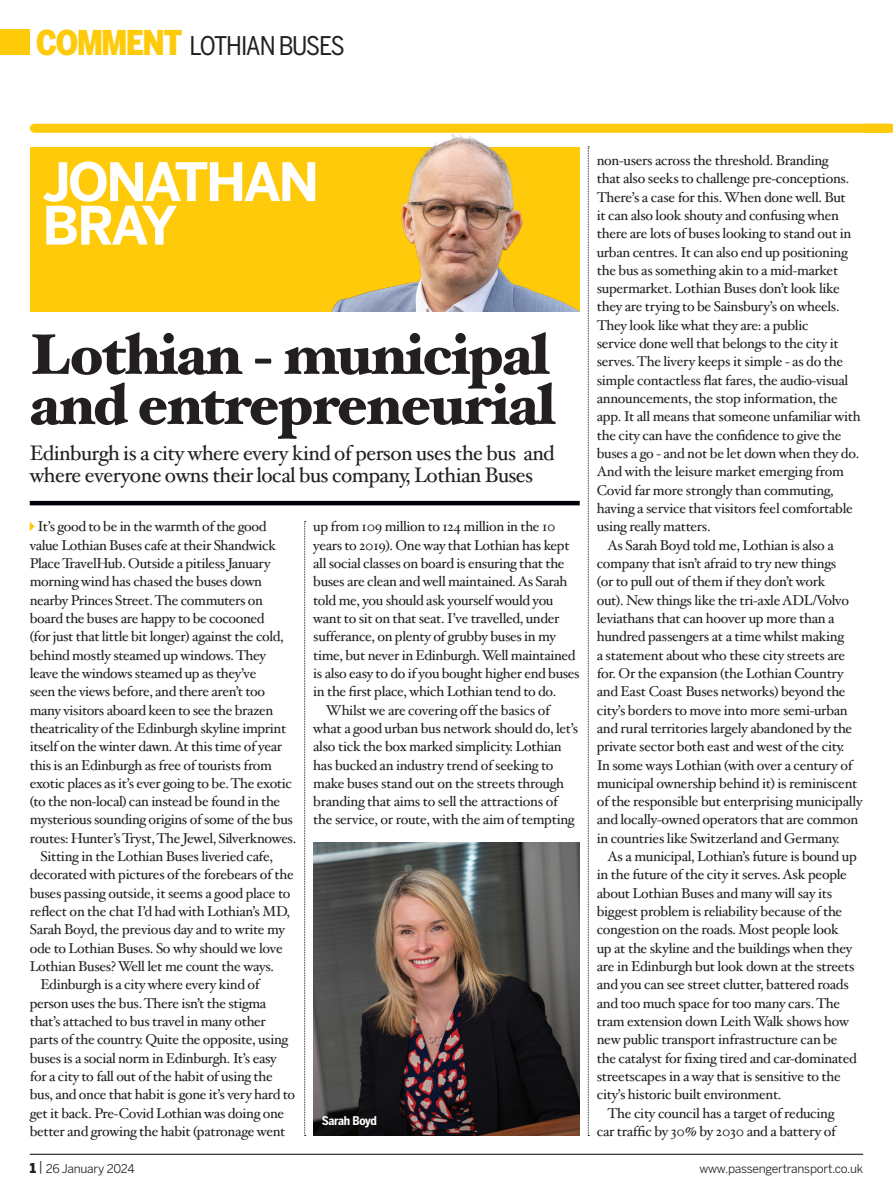
<style>
.page{position:relative;width:893px;height:1191px;background:#fff}
.page>*{position:absolute;margin:0;border:0;box-sizing:border-box;transform-origin:0 0}
.t1{font:900 57px/50.1px "Hoefler Text";letter-spacing:-.025em;color:#231f20}
.t2{font:700 52.5px/43.5px "Benton Sans";letter-spacing:-.05em;color:#fff}
.t3{font:25.5px "Benton Sans Cond";letter-spacing:-.045em;color:#231f20}
.t4{font:21px/22.5px "Hoefler Text";letter-spacing:-.025em;color:#231f20}
.t5{font:14.25px/18.3px "Hoefler Text";letter-spacing:-.02em;color:#231f20}
.t6{font:12px "Benton Sans";letter-spacing:-.02em;color:#231f20}
.t7{font:700 12px "Benton Sans Cond";letter-spacing:-.03em;color:#fff}
.s1{font-weight:900;font-size:33.9px;color:#feca0a}
.s2{font-weight:900;font-size:13.5px}
.s3{font-size:13.5px}
</style>
<div class="page">
<div style="left:34px;top:124px;width:854px;height:9px;background:#feca0a"></div>
<div style="left:863px;top:124px;width:30px;height:9px;background:#feca0a"></div>
<svg style="left:304px;top:521px;width:2px;height:615px"></svg>
<svg style="left:588px;top:147px;width:1px;height:989px"></svg>
<hr style="left:30px;top:501px;width:550px;height:4px;background:#00000d">
<svg style="left:30px;top:522px;width:5px;height:9px"></svg>
<div style="left:30px;top:147px;width:550px;height:164px;background:#feca0a"></div>
<img style="left:313px;top:123px;width:267px;height:188px">
<img style="left:313px;top:842px;width:267px;height:294px">
<hr style="left:30px;top:1153px;width:833px;height:1px;background:#231f20">
<div style="left:0;top:30px;width:30px;height:25px;background:#feca0a"></div>
<p class="t3" style="left:36px;top:31px;width:310px"><span class="s1">COMMENT</span> LOTHIAN BUSES</p>
<p class="t2" style="left:42px;top:159px;width:278px">JONATHAN<br>BRAY</p>
<p class="t1" style="left:30px;top:330px;width:527px">Lothian - municipal and entrepreneurial</p>
<p class="t4" style="left:30px;top:442px;width:526px">Edinburgh is a city where every kind of person uses the bus and where everyone owns their local bus company, Lothian Buses</p>
<p class="t5" style="left:30px;top:518px;width:268px;text-indent:8px">It’s good to be in the warmth of the good value Lothian Buses cafe at their Shandwick Place TravelHub. Outside a pitiless January morning wind has chased the buses down nearby Princes Street. The commuters on board the buses are happy to be cocooned<br>(for just that little bit longer) against the cold, behind mostly steamed up windows. They leave the windows steamed up as they’ve<br>seen the views before, and there aren’t too many visitors aboard keen to see the brazen theatricality of the Edinburgh skyline imprint itself on the winter dawn. At this time of year this is an Edinburgh as free of tourists from exotic places as it’s ever going to be. The exotic (to the non-local) can instead be found in the mysterious sounding origins of some of the bus routes: Hunter’s Tryst, The Jewel, Silverknowes.</p>
<p class="t5" style="left:30px;top:847px;width:265px;text-indent:11px">Sitting in the Lothian Buses liveried cafe, decorated with pictures of the forebears of the buses passing outside, it seems a good place to reflect on the chat I’d had with Lothian’s MD, Sarah Boyd, the previous day and to write my ode to Lothian Buses. So why should we love Lothian Buses? Well let me count the ways.</p>
<p class="t5" style="left:30px;top:976px;width:267px;text-indent:11px">Edinburgh is a city where every kind of person uses the bus. There isn’t the stigma that’s attached to bus travel in many other parts of the country. Quite the opposite, using buses is a social norm in Edinburgh. It’s easy for a city to fall out of the habit of using the bus, and once that habit is gone it’s very hard to get it back. Pre-Covid Lothian was doing one better and growing the habit (patronage went</p>
<p class="t5" style="left:313px;top:518px;width:268px">up from 109 million to 124 million in the 10 years to 2019). One way that Lothian has kept all social classes on board is ensuring that the buses are clean and well maintained. As Sarah told me, you should ask yourself would you want to sit on that seat. I’ve travelled, under sufferance, on plenty of grubby buses in my time, but never in Edinburgh. Well maintained is also easy to do if you bought higher end buses in the first place, which Lothian tend to do.</p>
<p class="t5" style="left:313px;top:701px;width:267px;text-indent:13px">Whilst we are covering off the basics of what a good urban bus network should do, let’s also tick the box marked simplicity. Lothian has bucked an industry trend of seeking to make buses stand out on the streets through branding that aims to sell the attractions of the service, or route, with the aim of tempting</p>
<p class="t7" style="left:322px;top:1114px;width:57px">Sarah Boyd</p>
<p class="t5" style="left:597px;top:151px;width:265px">non-users across the threshold. Branding<br>that also seeks to challenge pre-conceptions.<br>There’s a case for this. When done well. But<br>it can also look shouty and confusing when there are lots of buses looking to stand out in urban centres. It can also end up positioning the bus as something akin to a mid-market supermarket. Lothian Buses don’t look like they are trying to be Sainsbury’s on wheels.<br>They look like what they are: a public<br>service done well that belongs to the city it serves. The livery keeps it simple - as do the simple contactless flat fares, the audio-visual announcements, the stop information, the app. It all means that someone unfamiliar with the city can have the confidence to give the buses a go - and not be let down when they do.<br>And with the leisure market emerging from Covid far more strongly than commuting, having a service that visitors feel comfortable using really matters.</p>
<p class="t5" style="left:597px;top:536px;width:267px;text-indent:11px">As Sarah Boyd told me, Lothian is also a company that isn’t afraid to try new things<br>(or to pull out of them if they don’t work<br>out). New things like the tri-axle ADL/Volvo leviathans that can hoover up more than a hundred passengers at a time whilst making<br>a statement about who these city streets are for. Or the expansion (the Lothian Country and East Coast Buses networks) beyond the city’s borders to move into more semi-urban and rural territories largely abandoned by the private sector both east and west of the city.<br>In some ways Lothian (with over a century of municipal ownership behind it) is reminiscent of the responsible but enterprising municipally and locally-owned operators that are common in countries like Switzerland and Germany.</p>
<p class="t5" style="left:597px;top:847px;width:262px;text-indent:11px">As a municipal, Lothian’s future is bound up in the future of the city it serves. Ask people about Lothian Buses and many will say its biggest problem is reliability because of the congestion on the roads. Most people look up at the skyline and the buildings when they are in Edinburgh but look down at the streets and you can see street clutter, battered roads and too much space for too many cars. The tram extension down Leith Walk shows how new public transport infrastructure can be the catalyst for fixing tired and car-dominated streetscapes in a way that is sensitive to the city’s historic built environment.</p>
<p class="t5" style="left:597px;top:1104px;width:241px;text-align:right">The city council has a target of reducing car traffic by 30% by 2030 and a battery of</p>
<p class="t6" style="left:30px;top:1161px;width:106px"><span class="s2">1</span> <span class="s3">|</span> 26 January 2024</p>
<p class="t6" style="left:699px;top:1161px;width:165px">www.passengertransport.co.uk</p>
</div>
